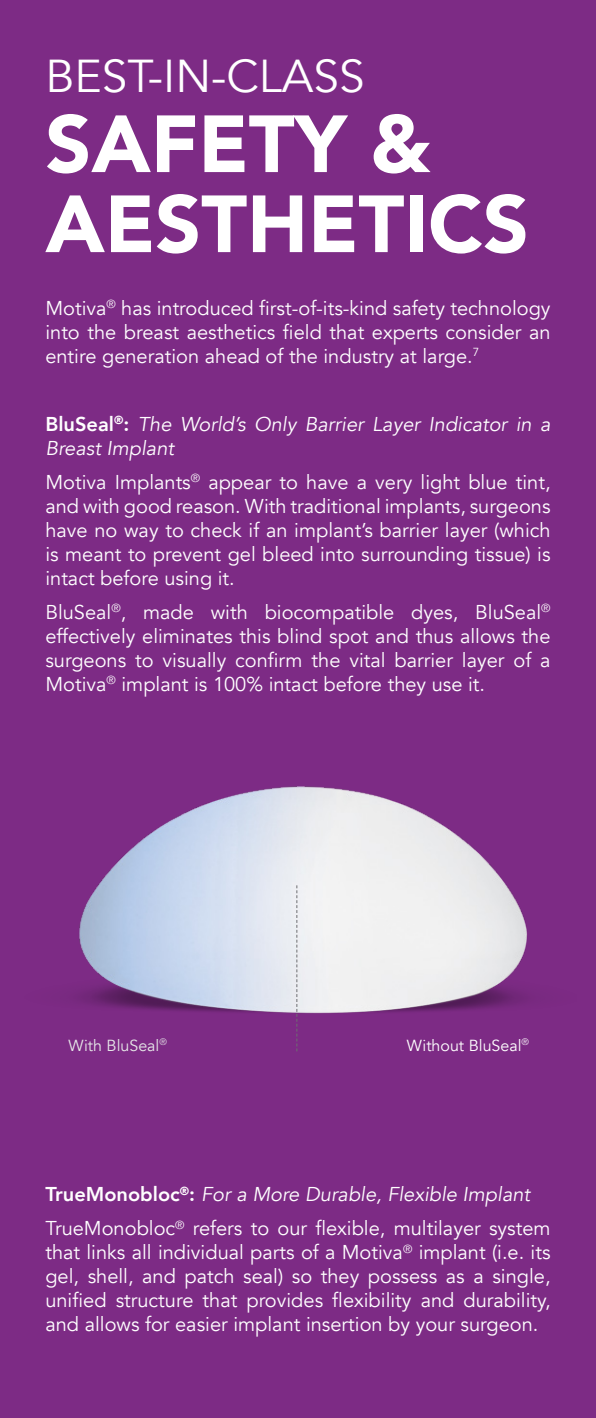
<style>
.page{position:relative;width:596px;height:1418px;background:#fff}
.page>*{position:absolute;margin:0;border:0;box-sizing:border-box;transform-origin:0 0}
.t1{font:900 80px/80px "Avenir";color:#fff}
.t2{font:46px "Avenir";color:#fff}
.t3{font:20px/24px "Avenir";color:#fff;text-align:justify}
.t4{font:italic 20px/24px "Avenir";color:#fff}
.t5{font:16px "Avenir";color:#fff}
.t6{font:16px "Avenir";color:#e6e7e8}
.s1{font-weight:800;font-style:normal}
.s2{font-weight:800}
.s3{font-style:italic}
</style>
<div class="page">
<div style="left:0;top:0;width:595px;height:1417px;background:#7d2b85"></div>
<img style="left:79px;top:786px;width:448px;height:266px">
<svg style="left:296px;top:885px;width:1px;height:166px"></svg>
<h2 class="t2" style="left:45px;top:49px;width:320px">BEST-IN-CLASS</h2>
<h1 class="t1" style="left:45px;top:102px;width:484px">SAFETY &amp;<br>AESTHETICS</h1>
<p class="t3" style="left:45px;top:296px;width:506px">Motiva<sup>®</sup> has introduced first-of-its-kind safety technology into the breast aesthetics field that experts consider an entire generation ahead of the industry at large.<sup>7</sup></p>
<p class="t4" style="left:45px;top:412px;width:506px"><span class="s1">BluSeal</span><sup>®</sup><span class="s1">:</span> The World’s Only Barrier Layer Indicator in a<br>Breast Implant</p>
<p class="t3" style="left:45px;top:470px;width:506px">Motiva Implants<sup>®</sup> appear to have a very light blue tint, and with good reason. With traditional implants, surgeons have no way to check if an implant’s barrier layer (which is meant to prevent gel bleed into surrounding tissue) is intact before using it.</p>
<p class="t3" style="left:45px;top:600px;width:506px">BluSeal<sup>®</sup>, made with biocompatible dyes, BluSeal<sup>® </sup>effectively eliminates this blind spot and thus allows the surgeons to visually confirm the vital barrier layer of a Motiva<sup>®</sup> implant is 100% intact before they use it.</p>
<p class="t6" style="left:69px;top:1035px;width:100px">With BluSeal<sup>®</sup></p>
<p class="t5" style="left:406px;top:1035px;width:123px">Without BluSeal<sup>®</sup></p>
<p class="t3" style="left:45px;top:1177px;width:506px;line-height:34px"><span class="s2">TrueMonobloc</span><sup>®</sup><span class="s2">:</span> <span class="s3">For a More Durable, Flexible Implant<br></span>TrueMonobloc<sup>®</sup> refers to our flexible, multilayer system</p>
<p class="t3" style="left:45px;top:1240px;width:506px">that links all individual parts of a Motiva<sup>®</sup> implant (i.e. its gel, shell, and patch seal) so they possess as a single, unified structure that provides flexibility and durability, and allows for easier implant insertion by your surgeon.</p>
</div>
